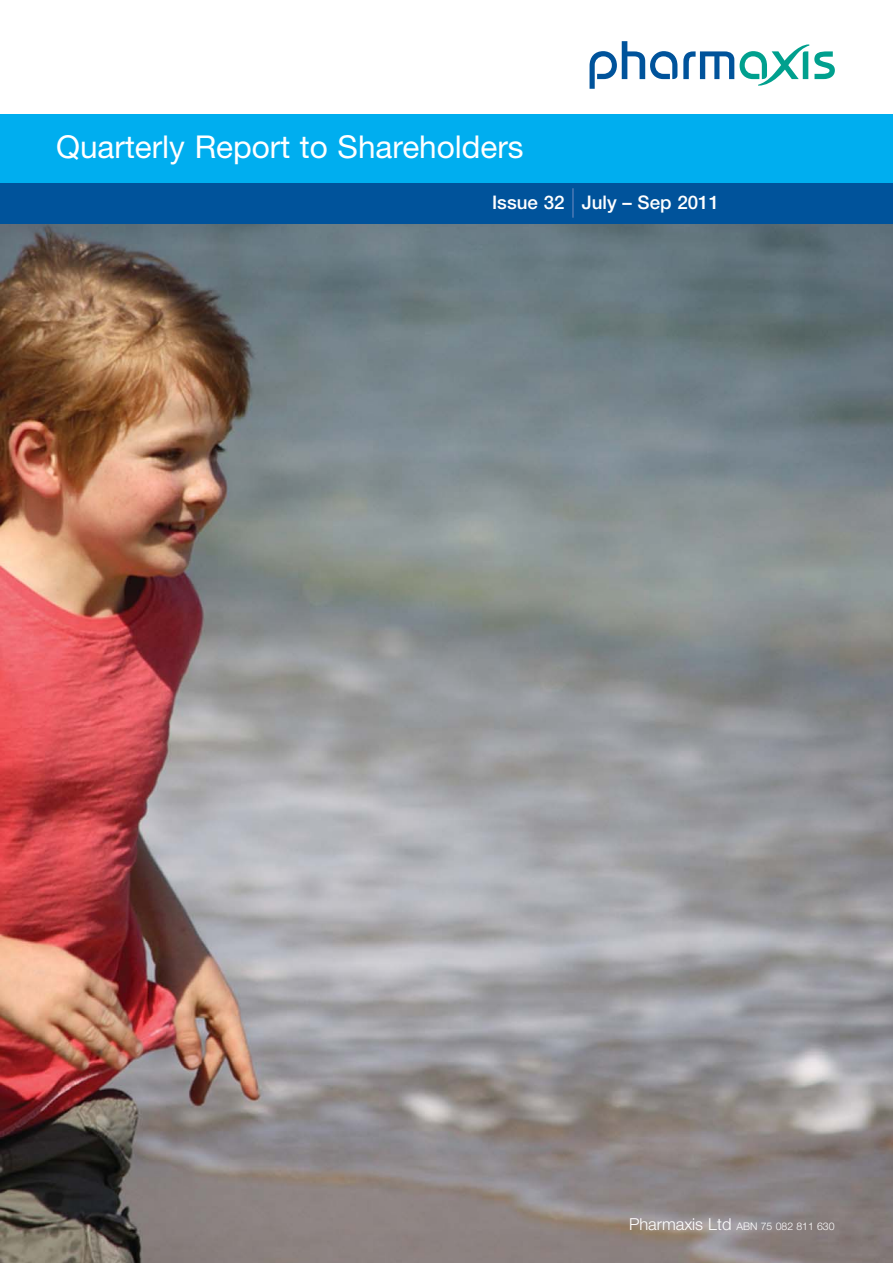
<style>
.page{position:relative;width:893px;height:1263px;background:#fff}
.page>*{position:absolute;margin:0;border:0;box-sizing:border-box;transform-origin:0 0}
.t1{font:31.5px "Helvetica Neue";color:#fff}
.t2{font:500 18.75px "Helvetica Neue";color:#fff}
.t3{font:300 10.5px "Helvetica Neue";color:#fff}
.s1{font-size:16.5px}
</style>
<div class="page">
<img style="left:0;top:224px;width:893px;height:1039px">
<div style="left:0;top:115px;width:893px;height:107px;background:#00aeef"></div>
<svg style="left:683px;top:51px;width:51px;height:28px"></svg>
<svg style="left:590px;top:41px;width:87px;height:48px"></svg>
<svg style="left:740px;top:44px;width:95px;height:42px"></svg>
<div style="left:0;top:183px;width:893px;height:41px;background:#00539b"></div>
<hr style="left:573px;top:188px;width:1px;height:30px;background:#748cc0">
<p class="t1" style="left:56px;top:135px;width:469px">Quarterly Report to Shareholders</p>
<p class="t2" style="left:492px;top:196px;width:228px">Issue 32 July – Sep 2011</p>
<p class="t3" style="left:629px;top:1222px;width:207px"><span class="s1">Pharmaxis Ltd</span> ABN 75 082 811 630</p>
</div>
